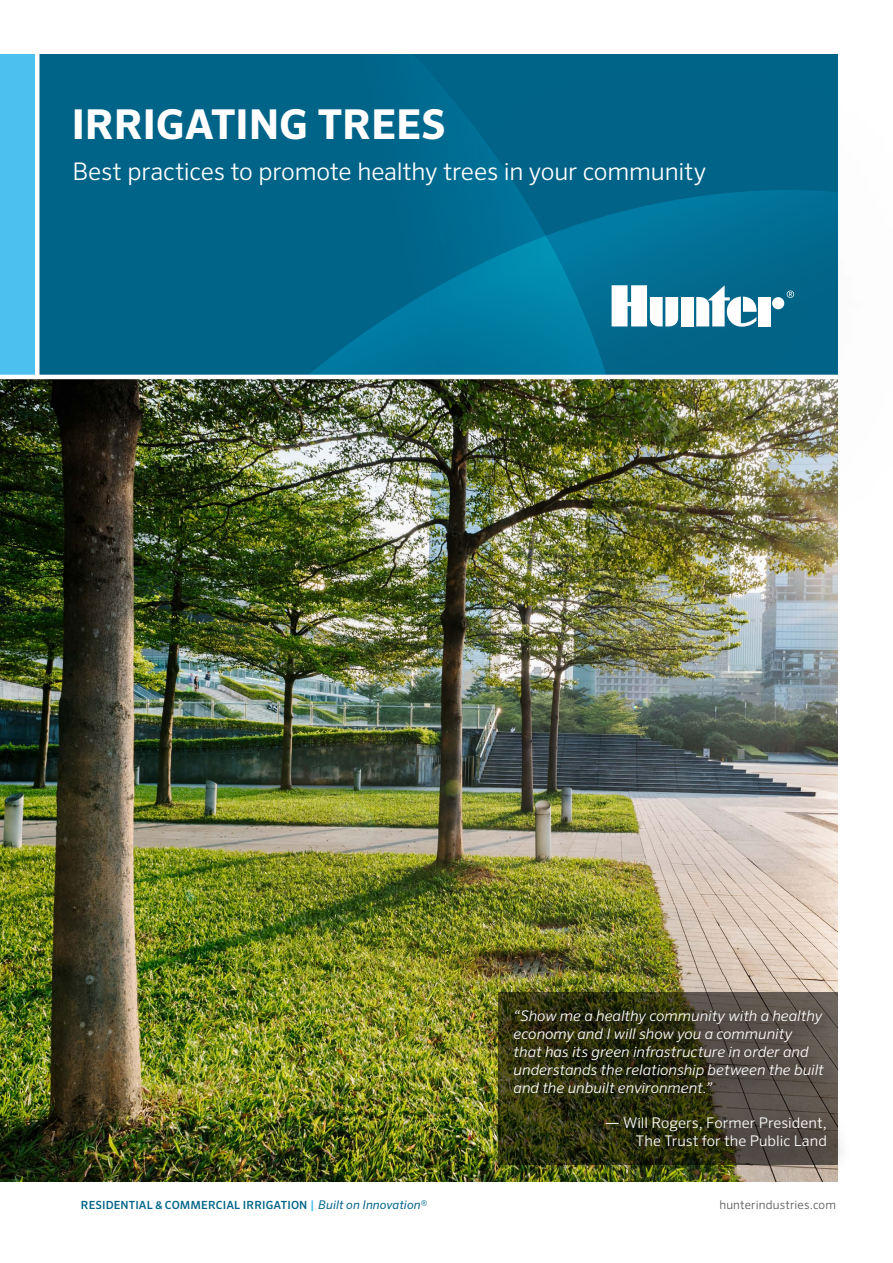
<style>
.page{position:relative;width:893px;height:1263px;background:#fff}
.page>*{position:absolute;margin:0;border:0;box-sizing:border-box;transform-origin:0 0}
.t1{font:700 41.1px "Sero Pro";letter-spacing:-.01em;color:#fff}
.t2{font:300 24.3px "Sero Pro";letter-spacing:-.01em;color:#fff}
.t3{font:italic 300 14.7px/18px "Sero Pro";color:#fff}
.t4{font:300 14.7px/18px "Sero Pro";letter-spacing:.005em;color:#fff;text-align:right}
.t5{font:300 12px "Sero Pro";letter-spacing:.01em;color:#58595b}
.t6{font:500 11.25px "Sero Pro";letter-spacing:.01em;color:#006488}
.s1{font-size:12px;color:#4cc0ef}
.s2{font-weight:400;font-style:italic;font-size:12px}
</style>
<div class="page">
<img style="left:0;top:379px;width:838px;height:803px">
<div style="left:37px;top:55px;width:801px;height:320px;background:#006488"></div>
<svg style="left:158px;top:312px;width:238px;height:63px"></svg>
<div style="left:0;top:55px;width:37px;height:320px;background:#4cc0ef"></div>
<hr style="left:35px;top:0;width:4px;height:377px;background:#fff">
<div style="left:396px;top:58px;width:497px;height:502px;background:#585956;opacity:.75"></div>
<svg style="left:787px;top:291px;width:7px;height:7px"></svg>
<div style="left:681px;top:297px;width:13px;height:29px;background:#fff"></div>
<div style="left:772px;top:297px;width:12px;height:12px;background:#fff;border-radius:50%"></div>
<div style="left:758px;top:297px;width:13px;height:30px;background:#fff"></div>
<svg style="left:696px;top:285px;width:61px;height:42px"></svg>
<svg style="left:612px;top:285px;width:66px;height:42px"></svg>
<svg style="left:498px;top:992px;width:340px;height:172px;background:#383a19"></svg>
<div style="left:505px;top:1001px;width:337px;height:112px;background:#000;opacity:.75"></div>
<div style="left:604px;top:1113px;width:247px;height:58px;background:#000;opacity:.75"></div>
<h1 class="t1" style="left:71px;top:100px;width:376px">IRRIGATING TREES</h1>
<h2 class="t2" style="left:72px;top:157px;width:635px">Best practices to promote healthy trees in your community</h2>
<p class="t3" style="left:514px;top:1007px;width:312px">“Show me a healthy community with a healthy economy and I will show you a community that has its green infrastructure in order and understands the relationship between the built and the unbuilt environment.”</p>
<p class="t4" style="left:605px;top:1113px;width:224px">— Will Rogers, Former President,<br>The Trust for the Public Land</p>
<p class="t6" style="left:81px;top:1198px;width:348px">RESIDENTIAL &amp; COMMERCIAL IRRIGATION <span class="s1">|</span> <span class="s2">Built on Innovation®</span></p>
<p class="t5" style="left:719px;top:1197px;width:118px">hunterindustries.com</p>
</div>
